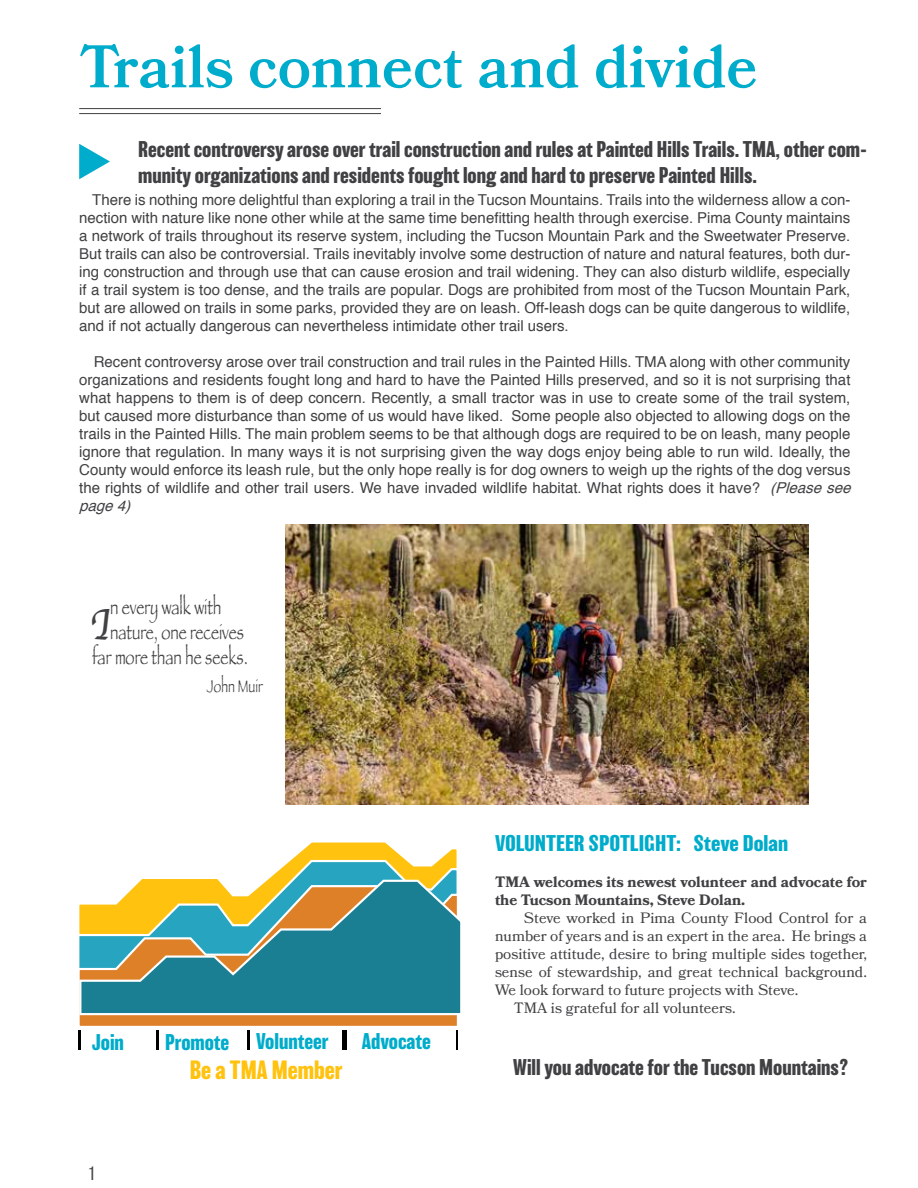
<style>
.page{position:relative;width:918px;height:1188px;background:#fff}
.page>*{position:absolute;margin:0;border:0;box-sizing:border-box;transform-origin:0 0}
.t1{font:600 60px "Bookmania";color:#00accb}
.t2{font:45.75px "Apple Chancery";color:#414042}
.t3{font:700 24.3px "Balboa";color:#ffc20e}
.t4{font:condensed 21.15px "Papyrus";color:#414042}
.t5{font:700 21px/25.2px "Balboa";color:#414042}
.t6{font:700 21px "Balboa";color:#00accb;scale:1.07 1}
.t7{font:700 21px "Balboa";color:#00accb}
.t8{font:condensed 18.15px "Papyrus";color:#414042}
.t9{font:200 18px "Balboa";color:#414042}
.t10{font:15px/18px "Helvetica";color:#414042;text-align:justify}
.t11{font:15px "Bookmania";color:#414042}
.t12{font:700 15px/18px "Bookmania";color:#414042}
.s1{font-style:italic}
.s2{font-size:18px}
</style>
<div class="page">
<img style="left:285px;top:525px;width:523px;height:279px">
<svg style="left:79px;top:144px;width:31px;height:35px"></svg>
<svg style="left:292px;top:842px;width:165px;height:17px"></svg>
<svg style="left:268px;top:859px;width:189px;height:20px"></svg>
<hr style="left:343px;top:1031px;width:4px;height:19px;background:#000">
<hr style="left:156px;top:1031px;width:3px;height:19px;background:#000">
<svg style="left:457px;top:1031px;width:1px;height:19px"></svg>
<hr style="left:78px;top:1031px;width:3px;height:19px;background:#000">
<svg style="left:248px;top:1031px;width:2px;height:19px"></svg>
<svg style="left:79px;top:1016px;width:378px;height:10px;background:#de822c"></svg>
<svg style="left:79px;top:879px;width:382px;height:137px;background:#649989"></svg>
<hr style="left:79px;top:108px;width:302px;height:1px;background:#414042">
<hr style="left:79px;top:113px;width:302px;height:1px;background:#414042">
<h1 class="t1" style="left:79px;top:32px;width:680px">Trails connect and divide</h1>
<h3 class="t5" style="left:138px;top:137px;width:730px">Recent controversy arose over trail construction and rules at Painted Hills Trails. TMA, other com&shy;munity organizations and residents fought long and hard to preserve Painted Hills.</h3>
<p class="t10" style="left:79px;top:191px;width:773px;text-indent:13px">There is nothing more delightful than exploring a trail in the Tucson Mountains. Trails into the wilderness allow a con&shy;nection with nature like none other while at the same time benefitting health through exercise. Pima County maintains a network of trails throughout its reserve system, including the Tucson Mountain Park and the Sweetwater Preserve.<br>But trails can also be controversial. Trails inevitably involve some destruction of nature and natural features, both dur&shy;ing construction and through use that can cause erosion and trail widening. They can also disturb wildlife, especially if a trail system is too dense, and the trails are popular. Dogs are prohibited from most of the Tucson Mountain Park, but are allowed on trails in some parks, provided they are on leash. Off-leash dogs can be quite dangerous to wildlife, and if not actually dangerous can nevertheless intimidate other trail users.</p>
<p class="t10" style="left:79px;top:353px;width:779px;text-align:left;text-indent:15px">Recent controversy arose over trail construction and trail rules in the Painted Hills. TMA along with other community organizations and residents fought long and hard to have the Painted Hills preserved, and so it is not surprising that what happens to them is of deep concern. Recently, a small tractor was in use to create some of the trail system, but caused more disturbance than some of us would have liked. Some people also objected to allowing dogs on the trails in the Painted Hills. The main problem seems to be that although dogs are required to be on leash, many people ignore that regulation. In many ways it is not surprising given the way dogs enjoy being able to run wild. Ideally, the County would enforce its leash rule, but the only hope really is for dog owners to weigh up the rights of the dog versus the rights of wildlife and other trail users. We have invaded wildlife habitat. What rights does it have? <span class="s1">(Pleasesee page4)</span></p>
<h3 class="t4" style="left:110px;top:594px;width:113px">n every walk with</h3>
<h3 class="t4" style="left:110px;top:619px;width:135px">nature, one receives</h3>
<h3 class="t4" style="left:92px;top:644px;width:157px">far more than he seeks.</h3>
<p class="t8" style="left:207px;top:675px;width:57px">John <span class="s2">Muir</span></p>
<h2 class="t2" style="left:89px;top:588px;width:22px">I</h2>
<h3 class="t7" style="left:92px;top:1030px;width:33px">Join</h3>
<h3 class="t7" style="left:165px;top:1030px;width:66px">Promote</h3>
<h3 class="t7" style="left:256px;top:1029px;width:74px">Volunteer</h3>
<h3 class="t3" style="left:190px;top:1056px;width:155px">Be a TMA Member</h3>
<h3 class="t7" style="left:362px;top:1029px;width:71px">Advocate</h3>
<p class="t9" style="left:88px;top:1164px;width:9px">1</p>
<h3 class="t6" style="left:495px;top:831px;width:275px">VOLUNTEER SPOTLIGHT: Steve Dolan</h3>
<p class="t12" style="left:495px;top:873px;width:374px">TMA welcomes its newest volunteer and advocate for the Tucson Mountains, Steve Dolan.</p>
<p class="t11" style="left:524px;top:909px;width:345px">Steve worked in Pima County Flood Control for a</p>
<p class="t11" style="left:495px;top:927px;width:373px">number of years and is an expert in the area. He brings a</p>
<p class="t11" style="left:495px;top:945px;width:373px">positive attitude, desire to bring multiple sides together,</p>
<p class="t11" style="left:495px;top:963px;width:373px">sense of stewardship, and great technical background.</p>
<p class="t11" style="left:495px;top:981px;width:305px">We look forward to future projects with Steve.</p>
<p class="t11" style="left:514px;top:999px;width:223px">TMA is grateful for all volunteers.</p>
<h3 class="t5" style="left:513px;top:1054px;width:337px">Will you advocate for the Tucson Mountains?</h3>
</div>
